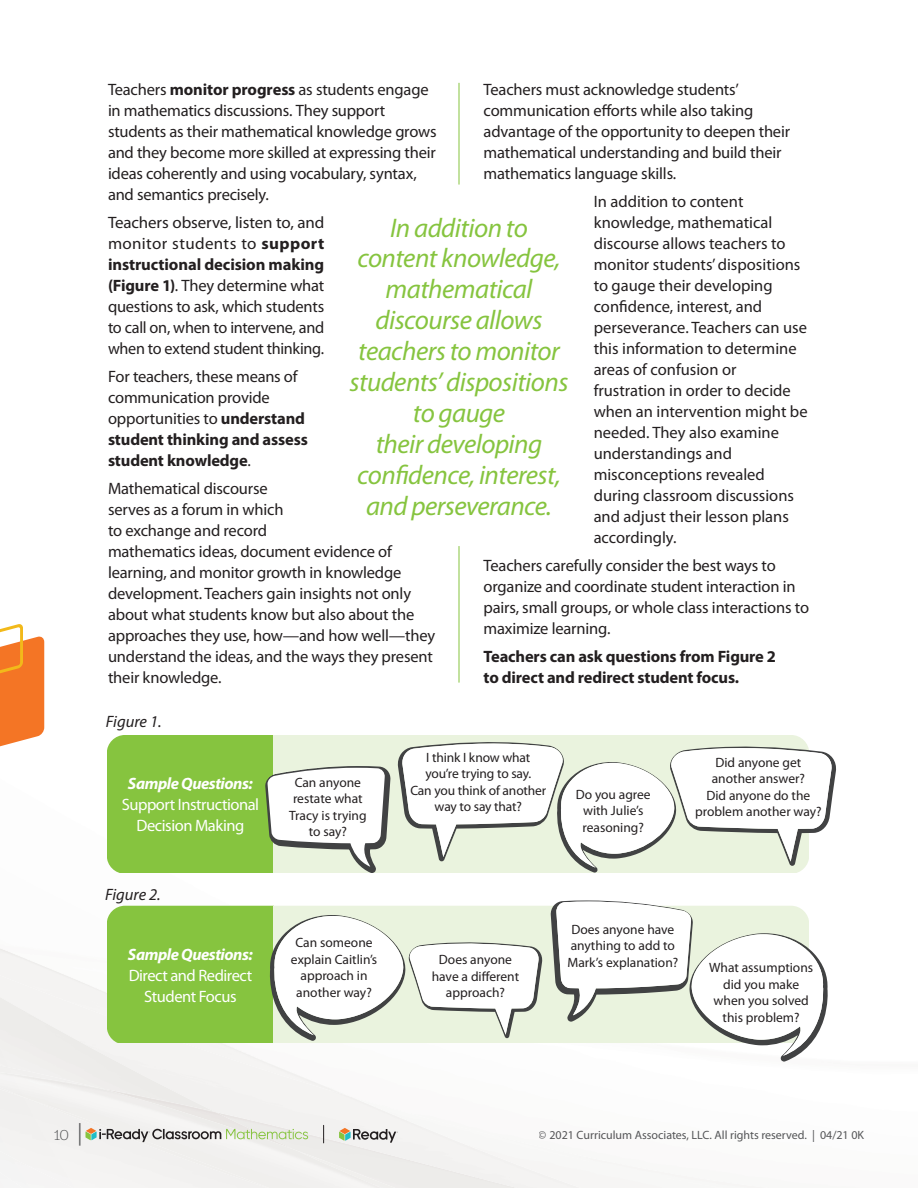
<style>
.page{position:relative;width:918px;height:1188px;background:#fff}
.page>*{position:absolute;margin:0;border:0;box-sizing:border-box;transform-origin:0 0}
.t1{font:italic 27px/30.9px "Myriad Pro";letter-spacing:-.02em;color:#86c43f;text-align:center}
.t2{font:16.5px/21px "Myriad Pro";letter-spacing:-.01em;color:#231f20}
.t3{font:700 16.5px/21px "Myriad Pro";letter-spacing:-.01em;color:#231f20}
.t4{font:16.5px/21px "Myriad Pro";letter-spacing:-.03em;color:#fff;text-align:center}
.t5{font:italic 700 16.5px "Myriad Pro";letter-spacing:-.03em;color:#fff}
.t6{font:italic 16.5px "Myriad Pro";color:#231f20}
.t7{font:300 15px "Jubilat";color:#57585a}
.t8{font:13.5px/16.5px "Myriad Pro";color:#231f20;text-align:center}
.t9{font:12px "Myriad Pro";color:#57585a}
.s1{font-weight:700}
.s2{font-size:27px}
</style>
<div class="page">
<img style="left:44px;top:640px;width:1px;height:72px">
<div style="left:0;top:990px;width:215px;height:80px;background:#f4f3f2"></div>
<img style="left:414px;top:1112px;width:156px;height:76px">
<img style="left:0;top:1063px;width:97px;height:7px">
<img style="left:414px;top:1150px;width:15px;height:38px">
<img style="left:0;top:1070px;width:414px;height:118px">
<svg style="left:86px;top:1128px;width:222px;height:14px"></svg>
<svg style="left:323px;top:1125px;width:1px;height:18px"></svg>
<svg style="left:339px;top:1128px;width:59px;height:15px"></svg>
<hr style="left:459px;top:83px;width:1px;height:102px;background:#86c43f">
<hr style="left:459px;top:546px;width:1px;height:137px;background:#86c43f">
<svg style="left:0;top:624px;width:44px;height:123px"></svg>
<div style="left:107px;top:735px;width:167px;height:137px;background:#86c43f"></div>
<div style="left:274px;top:735px;width:530px;height:137px;background:#eaf3de"></div>
<svg style="left:266px;top:765px;width:125px;height:108px"></svg>
<div style="left:107px;top:906px;width:167px;height:137px;background:#86c43f"></div>
<div style="left:274px;top:906px;width:277px;height:137px;background:#eaf3de"></div>
<svg style="left:270px;top:915px;width:273px;height:126px"></svg>
<svg style="left:551px;top:900px;width:277px;height:162px"></svg>
<svg style="left:397px;top:741px;width:440px;height:132px"></svg>
<p class="t2" style="left:108px;top:80px;width:330px">Teachers <span class="s1">monitor progress</span> as students engage in mathematics discussions. They support students as their mathematical knowledge grows and they become more skilled at expressing their ideas coherently and using vocabulary, syntax, and semantics precisely.</p>
<p class="t2" style="left:108px;top:212px;width:218px;text-align:justify">Teachers observe, listen to, and monitor students to <span class="s1">support instructional decision making (Figure 1)</span>. They determine what questions to ask, which students to call on, when to intervene, and when to extend student thinking.</p>
<p class="t2" style="left:108px;top:366px;width:201px">For teachers, these means of communication provide opportunities to <span class="s1">understand student thinking and assess student knowledge</span>.</p>
<p class="t2" style="left:108px;top:478px;width:329px">Mathematical discourse<br>serves as a forum in which<br>to exchange and record<br>mathematics ideas, document evidence of learning, and monitor growth in knowledge development. Teachers gain insights not only about what students know but also about the approaches they use, how—and how well—they understand the ideas, and the ways they present their knowledge.</p>
<p class="t2" style="left:484px;top:80px;width:308px">Teachers must acknowledge students’ communication efforts while also taking advantage of the opportunity to deepen their mathematical understanding and build their mathematics language skills.</p>
<p class="t2" style="left:594px;top:191px;width:215px">In addition to content knowledge, mathematical discourse allows teachers to monitor students’ dispositions to gauge their developing confidence, interest, and perseverance. Teachers can use this information to determine areas of confusion or frustration in order to decide when an intervention might be needed. They also examine understandings and misconceptions revealed during classroom discussions and adjust their lesson plans accordingly.</p>
<p class="t2" style="left:484px;top:555px;width:327px">Teachers carefully consider the best ways to organize and coordinate student interaction in pairs, small groups, or whole class interactions to maximize learning.</p>
<p class="t3" style="left:484px;top:646px;width:294px">Teachers can ask questions from Figure 2 to direct and redirect student focus.</p>
<h1 class="t1" style="left:350px;top:213px;width:220px">In addition to content knowledge, mathematical discourse allows teachers to monitor students’ dispositions to gauge<br>their developing confidence, interest, and perseverance.</h1>
<p class="t6" style="left:106px;top:713px;width:57px">Figure 1.</p>
<p class="t5" style="left:128px;top:774px;width:126px">Sample Questions:</p>
<p class="t4" style="left:122px;top:794px;width:139px">Support Instructional<br>Decision Making</p>
<p class="t6" style="left:105px;top:885px;width:57px">Figure 2.</p>
<p class="t5" style="left:128px;top:945px;width:126px">Sample Questions:</p>
<p class="t4" style="left:129px;top:965px;width:125px">Direct and Redirect<br>Student Focus</p>
<p class="t8" style="left:410px;top:749px;width:137px">I think I know what you’re trying to say.<br>Can you think of another way to say that?</p>
<p class="t8" style="left:289px;top:774px;width:79px">Can anyone restate what<br>Tracy is trying to say?</p>
<p class="t8" style="left:576px;top:786px;width:77px">Do you agree with Julie’s reasoning?</p>
<p class="t8" style="left:695px;top:754px;width:128px">Did anyone get another answer?<br>Did anyone do the problem another way?</p>
<p class="t8" style="left:291px;top:935px;width:88px">Can someone explain Caitlin’s approach in another way?</p>
<p class="t8" style="left:432px;top:952px;width:89px">Does anyone have a different approach?</p>
<p class="t8" style="left:567px;top:921px;width:112px;text-align:left">Does anyone have anything to add to<br>Mark’s explanation?</p>
<p class="t8" style="left:709px;top:960px;width:106px">What assumptions did you make when you solved this problem?</p>
<p class="t7" style="left:54px;top:1125px;width:30px">10 <span class="s2">|</span></p>
<p class="t9" style="left:539px;top:1128px;width:327px">© 2021 Curriculum Associates, LLC. All rights reserved. | 04/21 0K</p>
</div>
